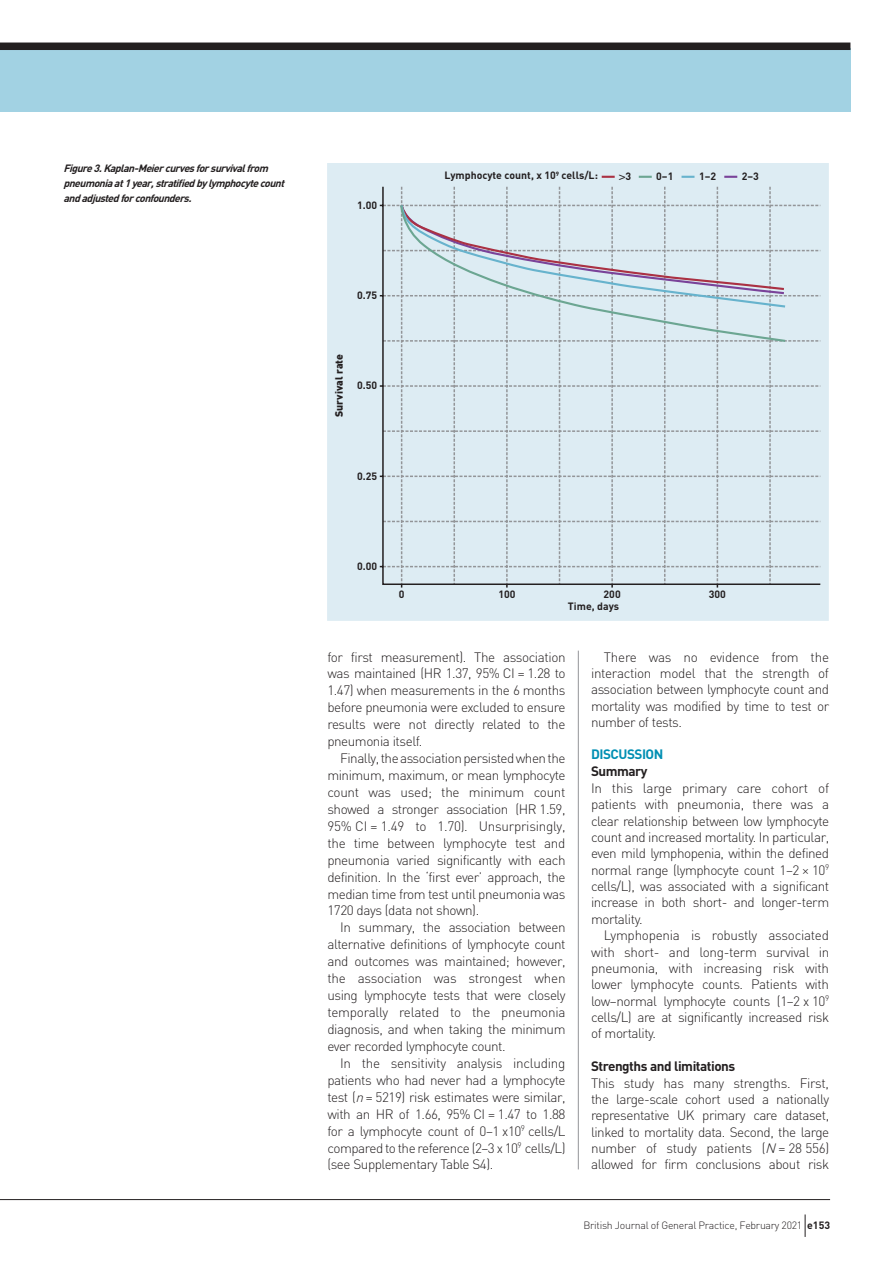
<style>
.page{position:relative;width:893px;height:1263px;background:#fff}
.page>*{position:absolute;margin:0;border:0;box-sizing:border-box;transform-origin:0 0}
.t1{font:300 13.5px/17px "DIN";letter-spacing:-.035em;color:#231f20;text-align:justify}
.t2{font:700 13.5px "DIN";letter-spacing:-.035em;color:#231f20}
.t3{font:700 13.5px "DIN";letter-spacing:-.035em;color:#008fb3}
.t4{font:italic 700 10.5px/15px "DIN";letter-spacing:-.05em;color:#231f20}
.t5{font:700 10.5px/12.3px "DIN";color:#231f20;text-align:right}
.t6{font:300 10.5px "DIN";letter-spacing:-.025em;color:#231f20}
.t7{font:900 10.5px "DIN";color:#231f20}
.t8{font:10.5px "Helvetica";color:#231f20}
.s1{font-family:"DIN";font-weight:700}
.s2{font-style:italic}
.s3{font-weight:700}
</style>
<div class="page">
<div style="left:0;top:48px;width:850px;height:64px;background:#a2d2e3"></div>
<div style="left:0;top:43px;width:850px;height:7px;background:#231f20"></div>
<hr style="left:578px;top:651px;width:1px;height:518px;background:#939598">
<div style="left:327px;top:163px;width:502px;height:458px;background:#ddecf3"></div>
<svg style="left:379px;top:186px;width:442px;height:402px"></svg>
<svg style="left:383px;top:187px;width:437px;height:397px"></svg>
<svg style="left:399px;top:203px;width:388px;height:140px"></svg>
<svg style="left:602px;top:176px;width:13px;height:2px"></svg>
<svg style="left:639px;top:176px;width:13px;height:2px"></svg>
<svg style="left:681px;top:176px;width:13px;height:2px"></svg>
<svg style="left:724px;top:176px;width:13px;height:2px"></svg>
<hr style="left:0;top:1199px;width:830px;height:1px;background:#231f20">
<svg style="left:805px;top:1214px;width:1px;height:23px"></svg>
<p class="t4" style="left:63px;top:160px;width:226px">Figure3.Kaplan-Meiercurvesforsurvivalfrom pneumoniaat1year,stratifiedby lymphocytecount andadjustedforconfounders.</p>
<p class="t5" style="left:357px;top:198px;width:22px">1.00</p>
<p class="t5" style="left:357px;top:289px;width:22px">0.75</p>
<p class="t7" style="left:332px;top:417px;width:65px;rotate:-90deg">Survival rate</p>
<p class="t5" style="left:357px;top:379px;width:22px">0.50</p>
<p class="t5" style="left:357px;top:469px;width:22px">0.25</p>
<p class="t5" style="left:444px;top:169px;width:155px">Lymphocyte count, x 10<sup>9</sup> cells/L:</p>
<p class="t8" style="left:619px;top:168px;width:13px">&gt;<span class="s1">3</span></p>
<p class="t5" style="left:656px;top:170px;width:19px">0–1</p>
<p class="t5" style="left:699px;top:170px;width:19px">1–2</p>
<p class="t5" style="left:742px;top:170px;width:19px">2–3</p>
<p class="t5" style="left:357px;top:560px;width:22px">0.00</p>
<p class="t5" style="left:399px;top:588px;width:7px">0</p>
<p class="t5" style="left:498px;top:588px;width:19px">100</p>
<p class="t5" style="left:568px;top:588px;width:54px">200<br>Time, days</p>
<p class="t5" style="left:709px;top:588px;width:19px">300</p>
<p class="t1" style="left:327px;top:648px;width:240px">for first measurement). The association was maintained (HR 1.37, 95% CI = 1.28 to 1.47) when measurements in the 6 months before pneumonia were excluded to ensure results were not directly related to the pneumonia itself.</p>
<p class="t1" style="left:327px;top:750px;width:240px;text-indent:13px">Finally, the association persisted when the minimum, maximum, or mean lymphocyte count was used; the minimum count showed a stronger association (HR 1.59, 95% CI = 1.49 to 1.70). Unsurprisingly, the time between lymphocyte test and pneumonia varied significantly with each definition. In the ‘first ever’ approach, the median time from test until pneumonia was 1720 days (data not shown).</p>
<p class="t1" style="left:327px;top:919px;width:240px;text-indent:13px">In summary, the association between alternative definitions of lymphocyte count and outcomes was maintained; however, the association was strongest when using lymphocyte tests that were closely temporally related to the pneumonia diagnosis, and when taking the minimum ever recorded lymphocyte count.</p>
<p class="t1" style="left:327px;top:1054px;width:240px;text-indent:13px">In the sensitivity analysis including patients who had never had a lymphocyte test (<span class="s2">n</span>= 5219) risk estimates were similar, with an HR of 1.66, 95% CI = 1.47 to 1.88 for a lymphocyte count of 0–1 x10<sup>9</sup> cells/L compared to the reference (2–3 x 10<sup>9</sup> cells/L) (see Supplementary Table S4).</p>
<p class="t1" style="left:591px;top:648px;width:240px;line-height:16.4px;text-indent:13px">There was no evidence from the interaction model that the strength of association between lymphocyte count and mortality was modified by time to test or number of tests.</p>
<p class="t3" style="left:591px;top:745px;width:74px">DISCUSSION</p>
<p class="t2" style="left:591px;top:763px;width:58px">Summary</p>
<p class="t1" style="left:591px;top:780px;width:240px;line-height:16.4px">In this large primary care cohort of patients with pneumonia, there was a clear relationship between low lymphocyte count and increased mortality. In particular, even mild lymphopenia, within the defined normal range (lymphocyte count 1–2 × 10<sup>9 </sup>cells/L), was associated with a significant increase in both short- and longer-term mortality.</p>
<p class="t1" style="left:591px;top:927px;width:240px;line-height:16.4px;text-indent:13px">Lymphopenia is robustly associated with short- and long-term survival in pneumonia, with increasing risk with lower lymphocyte counts. Patients with low–normal lymphocyte counts (1–2 x 10<sup>9 </sup>cells/L) are at significantly increased risk of mortality.</p>
<p class="t2" style="left:591px;top:1057px;width:146px">Strengths and limitations</p>
<p class="t1" style="left:591px;top:1074px;width:240px;line-height:16.4px">This study has many strengths. First, the large-scale cohort used a nationally representative UK primary care dataset, linked to mortality data. Second, the large number of study patients (<span class="s2">N</span>= 28 556) allowed for firm conclusions about risk</p>
<p class="t6" style="left:583px;top:1219px;width:248px">British Journal of General Practice, February 2021 <span class="s3">e153</span></p>
</div>
